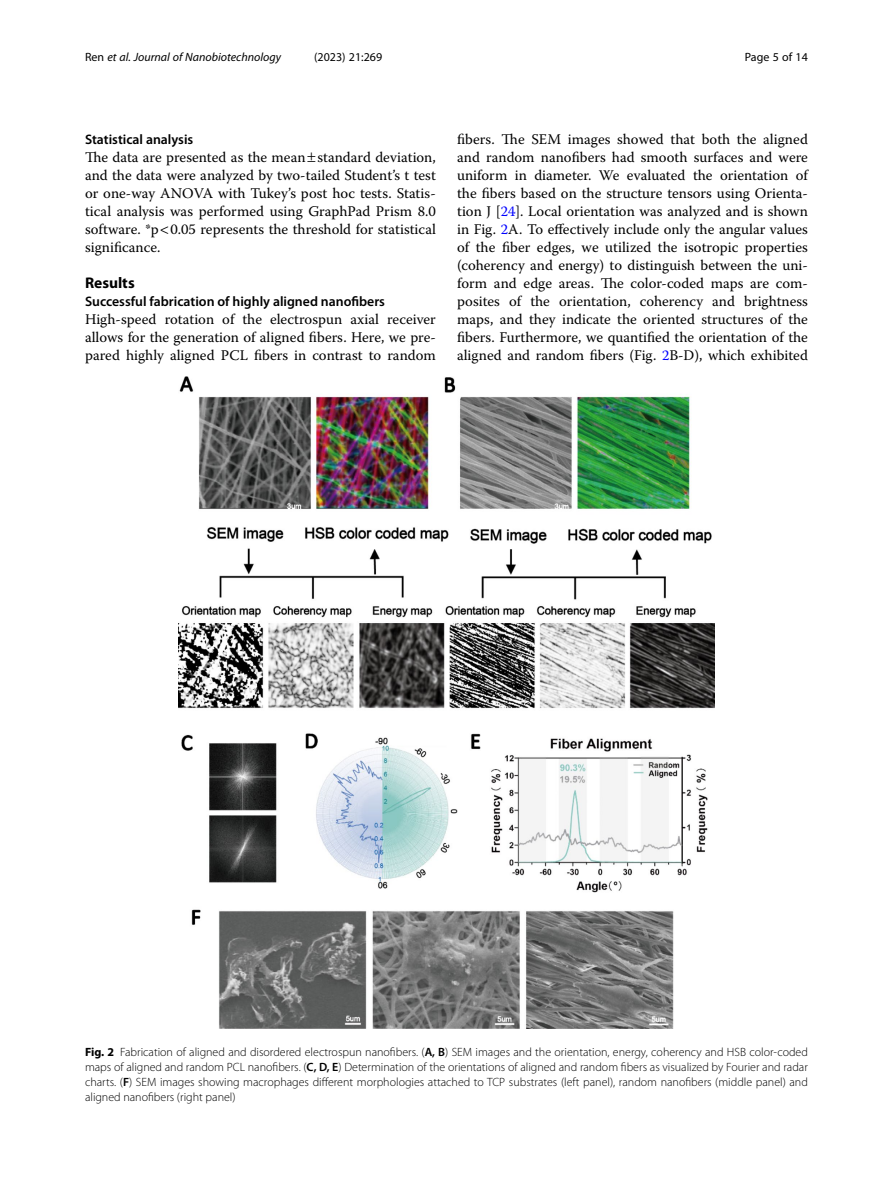
<style>
.page{position:relative;width:893px;height:1191px;background:#fff}
.page>*{position:absolute;margin:0;border:0;box-sizing:border-box;transform-origin:0 0}
.Head_1{font:700 15.45px "Myriad Pro";color:#000}
.Body_Text{font:14.7px/18px "Warnock Pro";color:#000;text-align:justify}
.Head_2_After_1{font:600 13.8px "Myriad Pro";color:#000}
.Head_2{font:600 13.8px "Myriad Pro";color:#000}
.Figure_Caption{font:300 12px/15px "Myriad Pro";color:#000;text-align:justify}
.t1{font:italic 12px "Myriad Pro";color:#000}
.t2{font:12px "Myriad Pro";color:#000}
.s1{font-style:normal}
.s2{color:#00f}
.s3{font-weight:700}
.s4{font-weight:600}
</style>
<div class="page">
<img style="left:178px;top:377px;width:536px;height:652px">
<p class="t1" style="left:85px;top:50px;width:198px"><span class="s1">Ren</span> et al. Journal of Nanobiotechnology</p>
<p class="t2" style="left:314px;top:50px;width:70px">(2023) 21:269</p>
<p class="t2" style="left:745px;top:50px;width:65px">Page 5 of 14</p>
<p class="Head_2" style="left:85px;top:131px;width:110px">Statistical analysis</p>
<p class="Body_Text" style="left:85px;top:148px;width:352px">The data are presented as the mean standard deviation, and the data were analyzed by two-tailed Student’s t test or one-way ANOVA with Tukey’s post hoc tests. Statis&shy;tical analysis was performed using GraphPad Prism 8.0 software. *p 0.05 represents the threshold for statistical significance.</p>
<p class="Head_1" style="left:85px;top:273px;width:51px">Results</p>
<p class="Head_2_After_1" style="left:85px;top:293px;width:301px">Successful fabrication of highly aligned nanofibers</p>
<p class="Body_Text" style="left:85px;top:310px;width:352px">High-speed rotation of the electrospun axial receiver allows for the generation of aligned fibers. Here, we pre&shy;pared highly aligned PCL fibers in contrast to random</p>
<p class="Body_Text" style="left:457px;top:130px;width:352px">fibers. The SEM images showed that both the aligned and random nanofibers had smooth surfaces and were uniform in diameter. We evaluated the orientation of the fibers based on the structure tensors using Orienta&shy;tion J [<span class="s2">24</span>]. Local orientation was analyzed and is shown in Fig. <span class="s2">2</span>A. To effectively include only the angular values of the fiber edges, we utilized the isotropic properties (coherency and energy) to distinguish between the uni&shy;form and edge areas. The color-coded maps are com&shy;posites of the orientation, coherency and brightness maps, and they indicate the oriented structures of the fibers. Furthermore, we quantified the orientation of the aligned and random fibers (Fig. <span class="s2">2</span>B-D), which exhibited</p>
<p class="Figure_Caption" style="left:85px;top:1044px;width:724px"><span class="s3">Fig. 2</span> Fabrication of aligned and disordered electrospun nanofibers. (<span class="s4">A, B</span>) SEM images and the orientation, energy, coherency and HSB color-coded maps of aligned and random PCL nanofibers. (<span class="s4">C, D, E</span>) Determination of the orientations of aligned and random fibers as visualized by Fourier and radar charts. (<span class="s4">F</span>) SEM images showing macrophages different morphologies attached to TCP substrates (left panel), random nanofibers (middle panel) and aligned nanofibers (right panel)</p>
</div>
